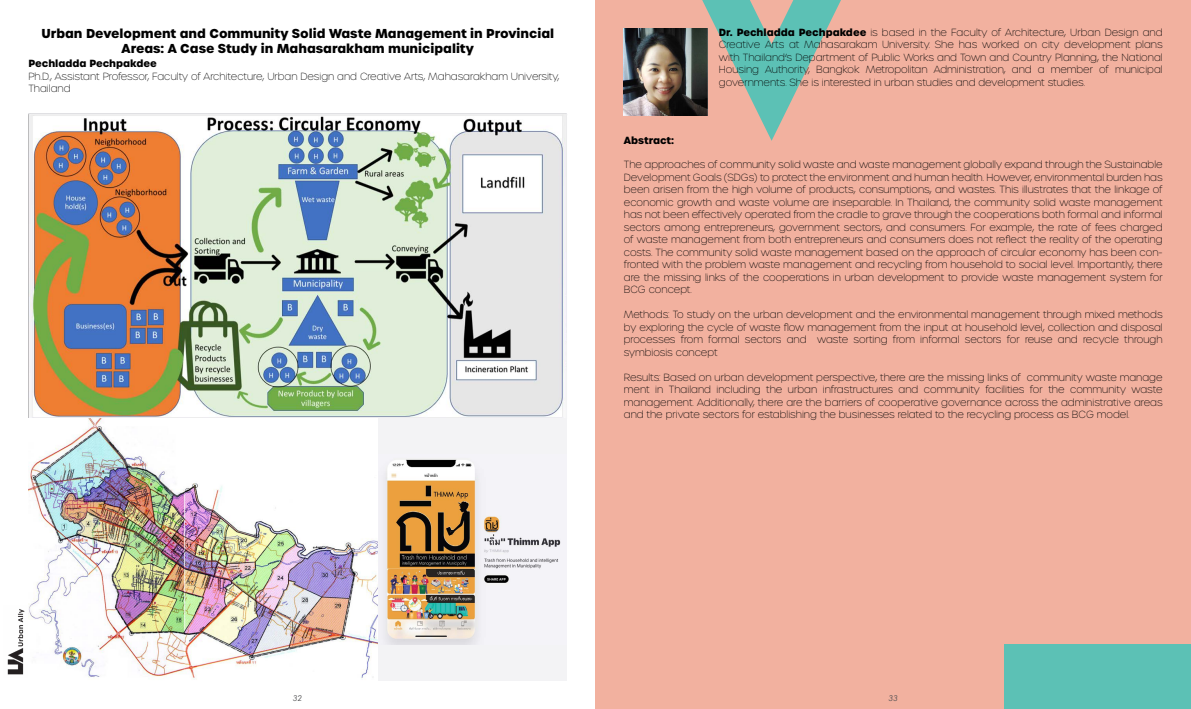
<style>
.page{position:relative;width:1191px;height:709px;background:#fff}
.page>*{position:absolute;margin:0;border:0;box-sizing:border-box;transform-origin:0 0}
.t1{font:700 12.5px/15px "Urbane";color:#000;text-align:center}
.t2{font:100 10px/12.5px "Urbane";color:#000;text-align:justify}
.t3{font:700 10px "Urbane";color:#000}
.t4{font:italic 8px "Century Gothic";color:#4d4d4f}
.s1{font-weight:700}
</style>
<div class="page">
<div style="left:595px;top:0;width:596px;height:709px;background:#f2b19f"></div>
<img style="left:7px;top:609px;width:18px;height:66px">
<svg style="left:699px;top:0;width:142px;height:141px"></svg>
<div style="left:1003px;top:644px;width:188px;height:65px;background:#5cc1b5"></div>
<img style="left:28px;top:114px;width:539px;height:304px">
<img style="left:624px;top:28px;width:83px;height:87px">
<img style="left:28px;top:418px;width:351px;height:262px">
<div style="left:379px;top:418px;width:188px;height:262px;background:#f3f3f5"></div>
<img style="left:385px;top:459px;width:176px;height:185px">
<p class="t1" style="left:41px;top:26px;width:514px">Urban Development and Community Solid Waste Management in Provincial<br>Areas: A Case Study in Mahasarakham municipality</p>
<p class="t3" style="left:28px;top:57px;width:130px">Pechladda Pechpakdee</p>
<p class="t2" style="left:28px;top:70px;width:532px">Ph.D., Assistant Professor, Faculty of Architecture, Urban Design and Creative Arts, Mahasarakham University,<br>Thailand</p>
<p class="t2" style="left:719px;top:26px;width:445px"><span class="s1">Dr. Pechladda Pechpakdee</span> is based in the Faculty of Architecture, Urban Design and Creative Arts at Mahasarakam University. She has worked on city development plans with Thailand’s Department of Public Works and Town and Country Planning, the National Housing Authority, Bangkok Metropolitan Administration, and a member of municipal governments. She is interested in urban studies and development studies.</p>
<p class="t3" style="left:624px;top:133px;width:52px">Abstract:</p>
<p class="t2" style="left:624px;top:158px;width:540px">The approaches of community solid waste and waste management globally expand through the Sustainable Development Goals (SDGs) to protect the environment and human health. However, environmental burden has been arisen from the high volume of products, consumptions, and wastes. This illustrates that the linkage of economic growth and waste volume are inseparable. In Thailand, the community solid waste management has not been effectively operated from the cradle to grave through the cooperations both formal and informal sectors among entrepreneurs, government sectors, and consumers. For example, the rate of fees charged of waste management from both entrepreneurs and consumers does not reflect the reality of the operating costs. The community solid waste management based on the approach of circular economy has been con&shy;fronted with the problem waste management and recycling from household to social level. Importantly, there are the missing links of the cooperations in urban development to provide waste management system for BCG concept.</p>
<p class="t2" style="left:624px;top:308px;width:540px">Methods: To study on the urban development and the environmental management through mixed methods by exploring the cycle of waste flow management from the input at household level, collection and disposal processes from formal sectors and waste sorting from informal sectors for reuse and recycle through symbiosis concept</p>
<p class="t2" style="left:624px;top:371px;width:540px">Results: Based on urban development perspective, there are the missing links of community waste manage ment in Thailand including the urban infrastructures and community facilities for the community waste management. Additionally, there are the barriers of cooperative governance across the administrative areas and the private sectors for establishing the businesses related to the recycling process as BCG model.</p>
<p class="t4" style="left:293px;top:692px;width:10px">32</p>
<p class="t4" style="left:888px;top:692px;width:11px">33</p>
</div>
